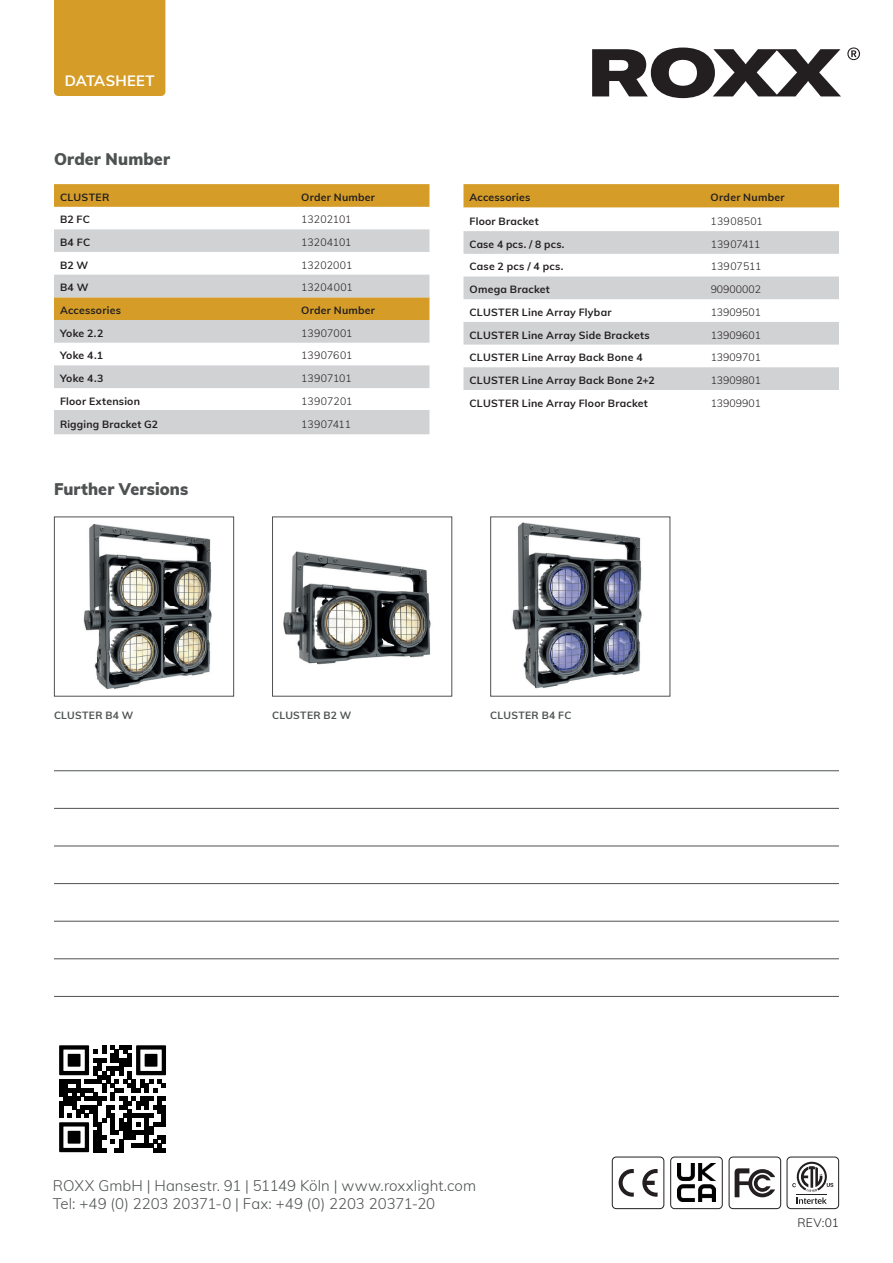
<style>
.page{position:relative;width:893px;height:1263px;background:#fff}
.page>*{position:absolute;margin:0;border:0;box-sizing:border-box;transform-origin:0 0}
.t1{font:900 16.5px "Muli";letter-spacing:.01em;color:#4f5252}
.t2{font:300 15px/18px "Muli";color:#4f5252}
.t3{font:700 15px "Muli";letter-spacing:.02em;color:#fff}
.t4{font:300 12px "Muli";color:#231f20}
.t5{font:700 10.5px "Muli";letter-spacing:.025em;color:#231f20}
.t6{font:300 10.5px "Muli";color:#231f20}
.t7{font:700 10.5px "Muli";letter-spacing:.03em;color:#4f5252}
.t8{font:300 10.5px "Muli";letter-spacing:.025em;color:#231f20}
</style>
<div class="page">
<svg style="left:592px;top:48px;width:249px;height:50px"></svg>
<svg style="left:847px;top:47px;width:13px;height:13px"></svg>
<svg style="left:59px;top:1045px;width:107px;height:107px"></svg>
<div style="left:54px;top:0;width:111px;height:96px;background:#d59d27"></div>
<img style="left:83px;top:524px;width:129px;height:165px">
<div style="left:54px;top:516px;width:180px;height:180px;border:1px solid #4f5252"></div>
<img style="left:283px;top:551px;width:148px;height:114px">
<div style="left:272px;top:516px;width:180px;height:180px;border:1px solid #4f5252"></div>
<img style="left:512px;top:522px;width:130px;height:167px">
<hr style="left:54px;top:770px;width:785px;height:1px;background:#4f5252">
<hr style="left:54px;top:808px;width:785px;height:1px;background:#4f5252">
<hr style="left:54px;top:846px;width:785px;height:1px;background:#4f5252">
<hr style="left:54px;top:883px;width:785px;height:1px;background:#4f5252">
<hr style="left:54px;top:921px;width:785px;height:1px;background:#4f5252">
<hr style="left:54px;top:958px;width:785px;height:1px;background:#4f5252">
<hr style="left:54px;top:996px;width:785px;height:1px;background:#4f5252">
<svg style="left:619px;top:1169px;width:15px;height:28px"></svg>
<svg style="left:642px;top:1169px;width:16px;height:28px"></svg>
<div style="left:612px;top:1157px;width:52px;height:52px;border:1px solid #231f20;border-radius:4px"></div>
<div style="left:729px;top:1157px;width:52px;height:52px;border:1px solid #231f20;border-radius:4px"></div>
<svg style="left:735px;top:1168px;width:40px;height:29px"></svg>
<div style="left:787px;top:1157px;width:52px;height:52px;border:1px solid #231f20;border-radius:4px"></div>
<svg style="left:792px;top:1162px;width:41px;height:42px"></svg>
<div style="left:670px;top:1157px;width:53px;height:52px;border:1px solid #231f20;border-radius:4px"></div>
<img style="left:677px;top:1164px;width:38px;height:38px">
<svg style="left:54px;top:184px;width:375px;height:23px;background:#d59e29"></svg>
<svg style="left:54px;top:229px;width:375px;height:205px;fill:#d1d2d4"></svg>
<hr style="left:54px;top:410px;width:241px;height:1px;background:#d1d2d4">
<hr style="left:295px;top:410px;width:134px;height:1px;background:#d1d2d4">
<svg style="left:463px;top:184px;width:376px;height:24px;background:#d6a02d"></svg>
<svg style="left:463px;top:231px;width:376px;height:159px;fill:#d1d2d4"></svg>
<h2 class="t3" style="left:65px;top:69px;width:91px">DATASHEET</h2>
<h1 class="t1" style="left:54px;top:147px;width:117px">Order Number</h1>
<p class="t5" style="left:60px;top:189px;width:51px">CLUSTER</p>
<p class="t5" style="left:301px;top:189px;width:75px">Order Number</p>
<p class="t5" style="left:60px;top:212px;width:32px">B2 FC</p>
<p class="t6" style="left:301px;top:212px;width:52px">13202101</p>
<p class="t5" style="left:60px;top:234px;width:32px">B4 FC</p>
<p class="t6" style="left:301px;top:234px;width:52px">13204101</p>
<p class="t5" style="left:60px;top:257px;width:30px">B2 W</p>
<p class="t6" style="left:301px;top:257px;width:53px">13202001</p>
<p class="t5" style="left:60px;top:280px;width:30px">B4 W</p>
<p class="t6" style="left:301px;top:280px;width:53px">13204001</p>
<p class="t5" style="left:60px;top:302px;width:62px">Accessories</p>
<p class="t5" style="left:301px;top:302px;width:75px">Order Number</p>
<p class="t5" style="left:60px;top:325px;width:45px">Yoke 2.2</p>
<p class="t6" style="left:301px;top:325px;width:53px">13907001</p>
<p class="t5" style="left:60px;top:348px;width:45px">Yoke 4.1</p>
<p class="t6" style="left:301px;top:348px;width:53px">13907601</p>
<p class="t5" style="left:60px;top:371px;width:45px">Yoke 4.3</p>
<p class="t6" style="left:301px;top:371px;width:52px">13907101</p>
<p class="t5" style="left:60px;top:393px;width:82px">Floor Extension</p>
<p class="t6" style="left:301px;top:393px;width:53px">13907201</p>
<p class="t5" style="left:60px;top:416px;width:100px">Rigging Bracket G2</p>
<p class="t6" style="left:301px;top:416px;width:51px">13907411</p>
<h1 class="t1" style="left:54px;top:477px;width:136px">Further Versions</h1>
<p class="t5" style="left:469px;top:189px;width:62px">Accessories</p>
<p class="t5" style="left:711px;top:189px;width:75px">Order Number</p>
<p class="t5" style="left:469px;top:213px;width:71px">Floor Bracket</p>
<p class="t8" style="left:711px;top:213px;width:54px">13908501</p>
<p class="t5" style="left:469px;top:236px;width:97px">Case 4 pcs. / 8 pcs.</p>
<p class="t6" style="left:711px;top:236px;width:51px">13907411</p>
<p class="t5" style="left:469px;top:259px;width:95px">Case 2 pcs / 4 pcs.</p>
<p class="t6" style="left:711px;top:259px;width:52px">13907511</p>
<p class="t5" style="left:469px;top:282px;width:82px">Omega Bracket</p>
<p class="t6" style="left:711px;top:282px;width:52px">90900002</p>
<p class="t5" style="left:469px;top:304px;width:144px">CLUSTER Line Array Flybar</p>
<p class="t6" style="left:711px;top:304px;width:52px">13909501</p>
<p class="t5" style="left:469px;top:327px;width:182px">CLUSTER Line Array Side Brackets</p>
<p class="t6" style="left:711px;top:327px;width:52px">13909601</p>
<p class="t5" style="left:469px;top:350px;width:175px">CLUSTER Line Array Back Bone 4</p>
<p class="t6" style="left:711px;top:350px;width:52px">13909701</p>
<p class="t5" style="left:469px;top:372px;width:187px">CLUSTER Line Array Back Bone 2+2</p>
<p class="t6" style="left:711px;top:372px;width:52px">13909801</p>
<p class="t5" style="left:469px;top:395px;width:180px">CLUSTER Line Array Floor Bracket</p>
<p class="t6" style="left:711px;top:395px;width:52px">13909901</p>
<p class="t7" style="left:54px;top:707px;width:81px">CLUSTER B4 W</p>
<p class="t7" style="left:272px;top:707px;width:81px">CLUSTER B2 W</p>
<p class="t7" style="left:490px;top:707px;width:83px">CLUSTER B4 FC</p>
<h2 class="t2" style="left:53px;top:1176px;width:425px">ROXX GmbH | Hansestr. 91 | 51149 Köln | www.roxxlight.com<br>Tel: +49 (0) 2203 20371-0 | Fax: +49 (0) 2203 20371-20</h2>
<p class="t4" style="left:797px;top:1214px;width:43px">REV:01</p>
</div>
